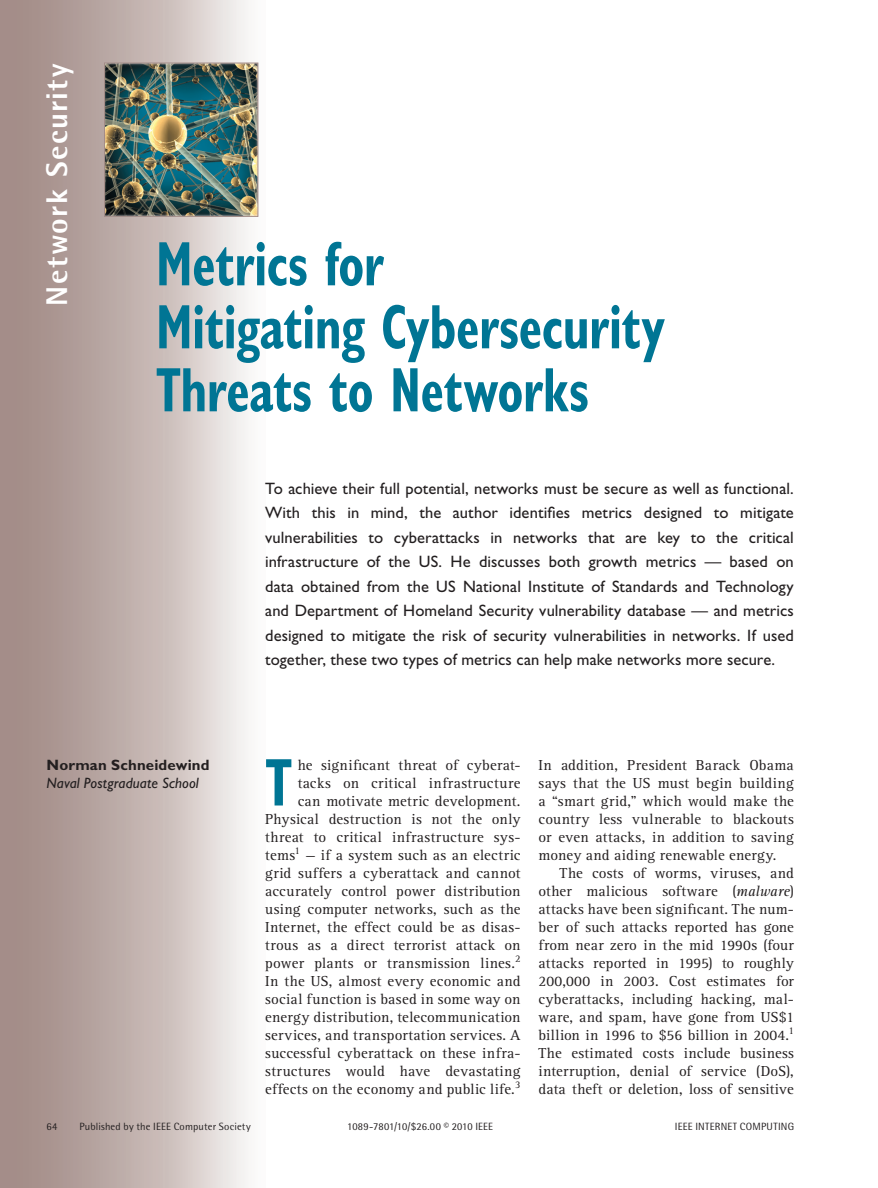
<style>
.page{position:relative;width:878px;height:1188px;background:#fff}
.page>*{position:absolute;margin:0;border:0;box-sizing:border-box;transform-origin:0 0}
.INTRO{font:700 condensed 67.65px "Gill Sans Std";color:#007594;scale:.8 1}
.ARTICLE_TITLE{font:700 condensed 63px/63px "Gill Sans Std";letter-spacing:-.01em;color:#007594;scale:.8 1}
.SECTION_TITLE{font:800 30px "Rotis Semi Sans Std";letter-spacing:.045em;color:#fff}
.ABSTRACT{font:16.5px/24.5px "Gill Sans Std";letter-spacing:.005em;color:#231f20;text-align:justify}
.INTRO-2{font:15px/18px "Rotis Serif Std";letter-spacing:.02em;color:#231f20;text-align:right}
.PARAGRAPH{font:15px/18px "Rotis Serif Std";letter-spacing:.01em;color:#231f20;text-align:justify}
.AUTHOR_AFFILIATION{font:italic 15px "Gill Sans Std";letter-spacing:.01em;color:#231f20}
.AUTHOR{font:700 15px "Gill Sans Std";letter-spacing:.01em;color:#231f20}
.t1{font:10.5px "Rotis Semi Sans Std";letter-spacing:.015em;color:#231f20}
.s1{font-style:italic}
</style>
<div class="page">
<img style="left:106px;top:65px;width:150px;height:150px">
<div style="left:104px;top:63px;width:154px;height:154px;border:1px solid #a38c87"></div>
<p class="SECTION_TITLE" style="left:38px;top:306px;width:243px;rotate:-90deg">Network Security</p>
<p class="ARTICLE_TITLE" style="left:156px;top:232px;width:638px">Metrics for<br>Mitigating Cybersecurity<br>Threats to Networks</p>
<p class="ABSTRACT" style="left:265px;top:476px;width:530px">To achieve their full potential, networks must be secure as well as functional.<br>With this in mind, the author identifies metrics designed to mitigate vulnerabilities to cyberattacks in networks that are key to the critical infrastructure of the US. He discusses both growth metrics — based on data obtained from the US National Institute of Standards and Technology and Department of Homeland Security vulnerability database — and metrics designed to mitigate the risk of security vulnerabilities in networks. If used together, these two types of metrics can help make networks more secure.</p>
<p class="AUTHOR" style="left:46px;top:756px;width:164px">Norman Schneidewind</p>
<p class="AUTHOR_AFFILIATION" style="left:46px;top:774px;width:154px">Naval Postgraduate School</p>
<p class="INTRO-2" style="left:265px;top:756px;width:257px">he significant threat of cyberat&shy;tacks on critical infrastructure<br>can motivate metric development.<br>Physical destruction is not the only threat to critical infrastructure sys&shy;tems<sup>1</sup> — if a system such as an electric grid suffers a cyberattack and cannot accurately control power distribution using computer networks, such as the Internet, the effect could be as disas&shy;trous as a direct terrorist attack on power plants or transmission lines.<sup>2<br></sup>In the US, almost every economic and social function is based in some way on energy distribution, telecommunication services, and transportation services. A successful cyberattack on these infra&shy;structures would have devastating effects on the economy and public life.<sup>3</sup></p>
<p class="INTRO-2" style="left:538px;top:756px;width:257px;text-align:justify">In addition, President Barack Obama says that the US must begin building a “smart grid,” which would make the country less vulnerable to blackouts or even attacks, in addition to saving money and aiding renewable energy.</p>
<p class="INTRO" style="left:265px;top:742px;width:35px">T</p>
<p class="PARAGRAPH" style="left:538px;top:864px;width:257px;text-indent:21px">The costs of worms, viruses, and other malicious software (<span class="s1">malware</span>) attacks have been significant. The num&shy;ber of such attacks reported has gone from near zero in the mid 1990s (four attacks reported in 1995) to roughly 200,000 in 2003. Cost estimates for cyberattacks, including hacking, mal&shy;ware, and spam, have gone from US$1 billion in 1996 to $56 billion in 2004.<sup>1<br></sup>The estimated costs include business interruption, denial of service (DoS), data theft or deletion, loss of sensitive</p>
<p class="t1" style="left:46px;top:1120px;width:12px">64</p>
<p class="t1" style="left:79px;top:1120px;width:173px">Published by the IEEE Computer Society</p>
<p class="t1" style="left:347px;top:1120px;width:147px">1089-7801/10/$26.00 © 2010 IEEE</p>
<p class="t1" style="left:675px;top:1120px;width:121px">IEEE INTERNET COMPUTING</p>
</div>
